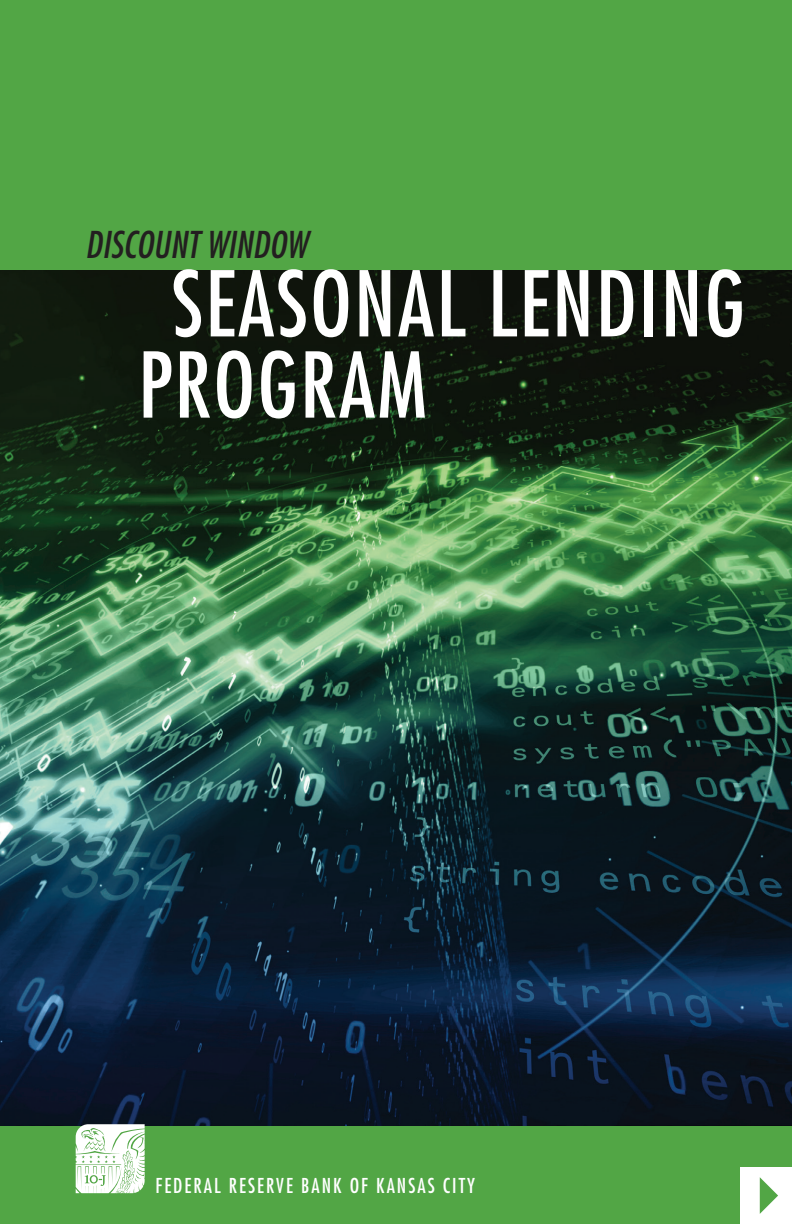
<style>
.page{position:relative;width:792px;height:1224px;background:#52a645}
.page>*{position:absolute;margin:0;border:0;box-sizing:border-box;transform-origin:0 0}
.t1{font:condensed 88px "Futura Std";letter-spacing:.025em;color:#fff}
.t2{font:italic condensed 36px "Futura Std";color:#231f20}
.t3{font:condensed 20px "Futura Std";letter-spacing:.1em;color:#fff}
</style>
<div class="page">
<img style="left:0;top:270px;width:792px;height:855px">
<svg style="left:76px;top:1124px;width:69px;height:69px;background:#e3efe1"></svg>
<div style="left:740px;top:1167px;width:52px;height:57px;background:#fff"></div>
<svg style="left:760px;top:1177px;width:18px;height:37px"></svg>
<p class="t2" style="left:85px;top:223px;width:224px">DISCOUNT WINDOW</p>
<p class="t1" style="left:172px;top:251px;width:575px">SEASONAL LENDING</p>
<p class="t1" style="left:138px;top:332px;width:290px">PROGRAM</p>
<p class="t3" style="left:156px;top:1174px;width:321px">FEDERAL RESERVE BANK OF KANSAS CITY</p>
</div>
